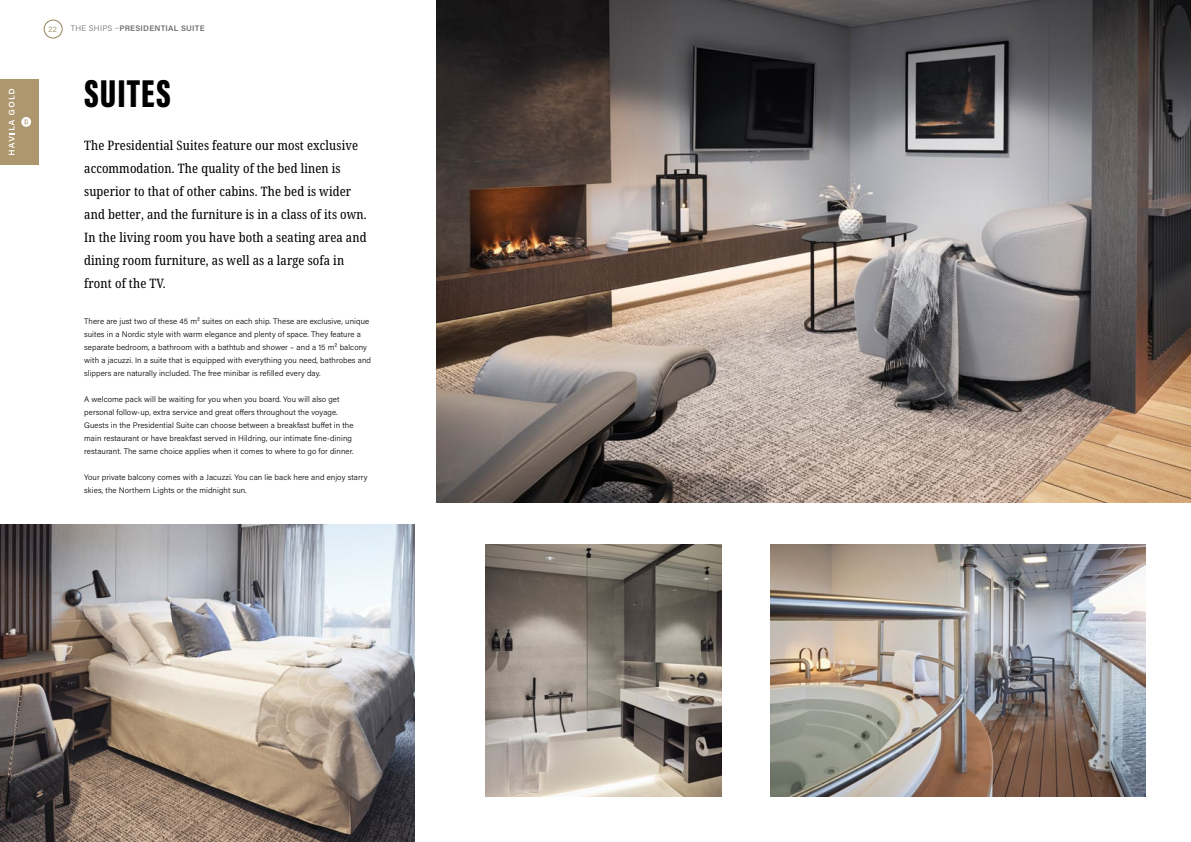
<style>
.page{position:relative;width:1191px;height:842px;background:#fff}
.page>*{position:absolute;margin:0;border:0;box-sizing:border-box;transform-origin:0 0}
.t1{font:900 40px "Acumin Pro Extra Cond";letter-spacing:.025em;color:#000}
.t2{font:condensed 13px/23px "Noto Serif";letter-spacing:.01em;color:#000}
.t3{font:300 8px/13px "Acumin Pro";letter-spacing:.01em;color:#000}
.t4{font:600 8px "Acumin Pro";letter-spacing:.03em;color:#6d6e71}
.t5{font:300 8px "Acumin Pro";color:#938259}
.s1{font-weight:300}
</style>
<div class="page">
<div style="left:44px;top:20px;width:18px;height:18px;border:1px solid #938259;border-radius:50%"></div>
<img style="left:0;top:524px;width:415px;height:318px">
<img style="left:437px;top:0;width:754px;height:503px">
<img style="left:485px;top:544px;width:237px;height:253px">
<img style="left:770px;top:544px;width:375px;height:253px">
<div style="left:0;top:79px;width:39px;height:85px;background:#ad976e"></div>
<svg style="left:21px;top:117px;width:10px;height:10px"></svg>
<svg style="left:9px;top:89px;width:6px;height:66px"></svg>
<p class="t5" style="left:49px;top:24px;width:10px">22</p>
<p class="t4" style="left:71px;top:23px;width:135px"><span class="s1">THE SHIPS –</span>PRESIDENTIAL SUITE</p>
<h1 class="t1" style="left:84px;top:69px;width:88px">SUITES</h1>
<p class="t2" style="left:84px;top:134px;width:284px">The Presidential Suites feature our most exclusive accommodation. The quality of the bed linen is superior to that of other cabins. The bed is wider and better, and the furniture is in a class of its own.<br>In the living room you have both a seating area and dining room furniture, as well as a large sofa in front of the TV.</p>
<p class="t3" style="left:84px;top:314px;width:288px">There are just two of these 45 m² suites on each ship. These are exclusive, unique suites in a Nordic style with warm elegance and plenty of space. They feature a separate bedroom, a bathroom with a bathtub and shower – and a 15 m² balcony with a jacuzzi. In a suite that is equipped with everything you need, bathrobes and slippers are naturally included. The free minibar is refilled every day.</p>
<p class="t3" style="left:84px;top:392px;width:271px">A welcome pack will be waiting for you when you board. You will also get personal follow-up, extra service and great offers throughout the voyage.<br>Guests in the Presidential Suite can choose between a breakfast buffet in the main restaurant or have breakfast served in Hildring, our intimate fine-dining restaurant. The same choice applies when it comes to where to go for dinner.</p>
<p class="t3" style="left:84px;top:470px;width:285px">Your private balcony comes with a Jacuzzi. You can lie back here and enjoy starry skies, the Northern Lights or the midnight sun.</p>
</div>
